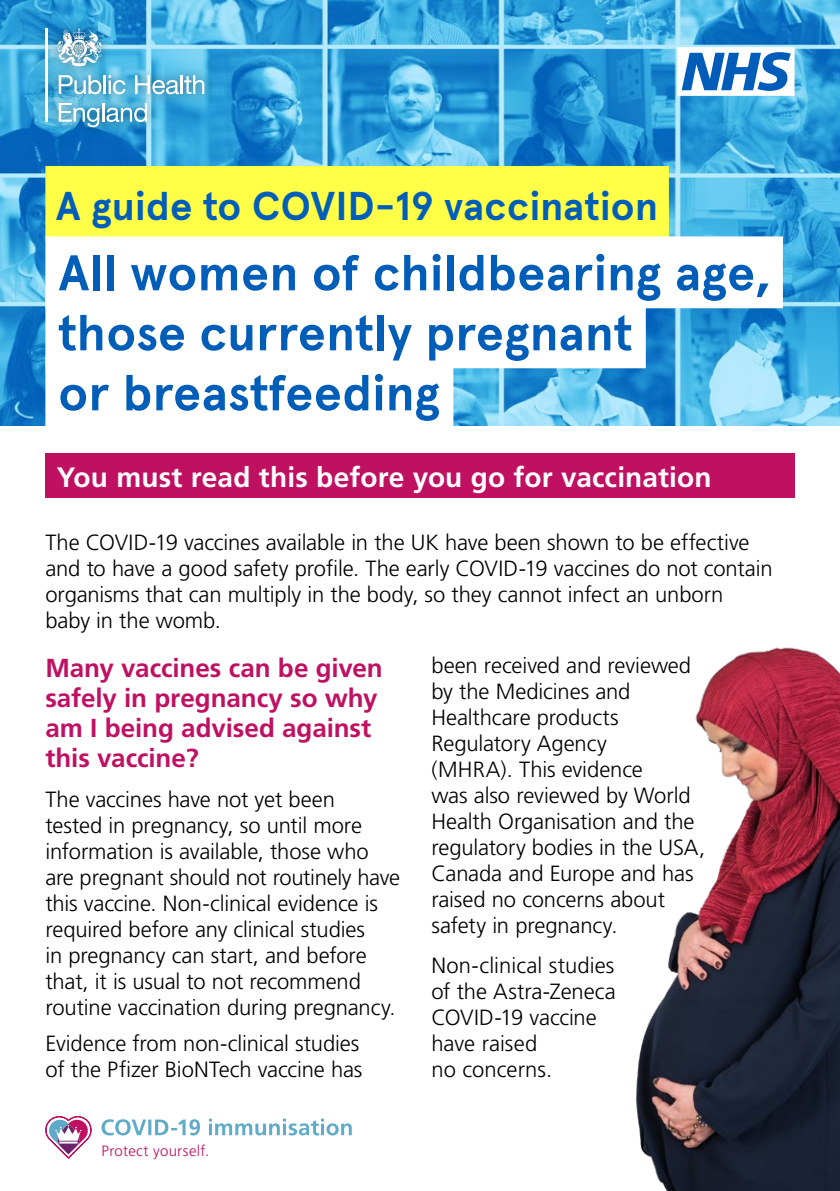
<style>
.page{position:relative;width:840px;height:1191px;background:#fff}
.page>*{position:absolute;margin:0;border:0;box-sizing:border-box;transform-origin:0 0}
.t1{font:700 50px/60px "Apercu Pro";letter-spacing:.005em;color:#005eb8}
.t2{font:700 40px "Apercu Pro";letter-spacing:.01em;color:#005eb8}
.t3{font:700 28px "Frutiger";letter-spacing:.005em;color:#fff}
.Subtitle{font:700 26px/30px "Frutiger";letter-spacing:-.005em;color:#c01062}
.Body{font:300 22px/26px "Frutiger";letter-spacing:-.005em;color:#000}
.Subtitle-2{font:300 15px "Frutiger";letter-spacing:.02em;color:#c01062}
</style>
<div class="page">
<img style="left:0;top:0;width:839px;height:425px">
<div style="left:45px;top:454px;width:749px;height:44px;background:#c01062"></div>
<img style="left:636px;top:647px;width:203px;height:544px">
<svg style="left:45px;top:1116px;width:47px;height:43px"></svg>
<svg style="left:101px;top:1118px;width:250px;height:17px"></svg>
<div style="left:45px;top:166px;width:623px;height:72px;background:#ffff47"></div>
<div style="left:45px;top:236px;width:737px;height:72px;background:#fff"></div>
<div style="left:45px;top:296px;width:600px;height:72px;background:#fff"></div>
<div style="left:45px;top:356px;width:408px;height:72px;background:#fff"></div>
<svg style="left:677px;top:47px;width:117px;height:49px"></svg>
<div style="left:33px;top:17px;width:183px;height:122px;background:#000;opacity:.5"></div>
<hr style="left:45px;top:28px;width:3px;height:94px;background:#fff">
<svg style="left:59px;top:75px;width:42px;height:19px"></svg>
<hr style="left:103px;top:75px;width:3px;height:19px;background:#fff">
<svg style="left:109px;top:75px;width:16px;height:19px"></svg>
<svg style="left:135px;top:75px;width:69px;height:19px"></svg>
<svg style="left:59px;top:103px;width:88px;height:24px"></svg>
<svg style="left:56px;top:28px;width:47px;height:38px"></svg>
<p class="t2" style="left:56px;top:175px;width:603px">A guide to COVID-19 vaccination</p>
<p class="t1" style="left:58px;top:239px;width:712px">All women of childbearing age, those currently pregnant<br>or breastfeeding</p>
<p class="t3" style="left:57px;top:460px;width:656px">You must read this before you go for vaccination</p>
<p class="Body" style="left:45px;top:530px;width:728px">The COVID-19 vaccines available in the UK have been shown to be effective and to have a good safety profile. The early COVID-19 vaccines do not contain organisms that can multiply in the body, so they cannot infect an unborn baby in the womb.</p>
<p class="Subtitle" style="left:45px;top:652px;width:339px">Many vaccines can be given safely in pregnancy so why am I being advised against this vaccine?</p>
<p class="Body" style="left:45px;top:786px;width:356px">The vaccines have not yet been<br>tested in pregnancy, so until more information is available, those who are pregnant should not routinely have this vaccine. Non-clinical evidence is required before any clinical studies<br>in pregnancy can start, and before that, it is usual to not recommend routine vaccination during pregnancy.</p>
<p class="Body" style="left:45px;top:1030px;width:318px">Evidence from non-clinical studies of the Pfizer BioNTech vaccine has</p>
<p class="Body" style="left:431px;top:652px;width:275px">been received and reviewed by the Medicines and<br>Healthcare products<br>Regulatory Agency<br>(MHRA). This evidence<br>was also reviewed by World<br>Health Organisation and the regulatory bodies in the USA,<br>Canada and Europe and has raised no concerns about safety in pregnancy.</p>
<p class="Body" style="left:431px;top:952px;width:186px">Non-clinical studies of the Astra-Zeneca<br>COVID-19 vaccine have raised<br>no concerns.</p>
<p class="Subtitle-2" style="left:101px;top:1142px;width:109px">Protect yourself.</p>
</div>
